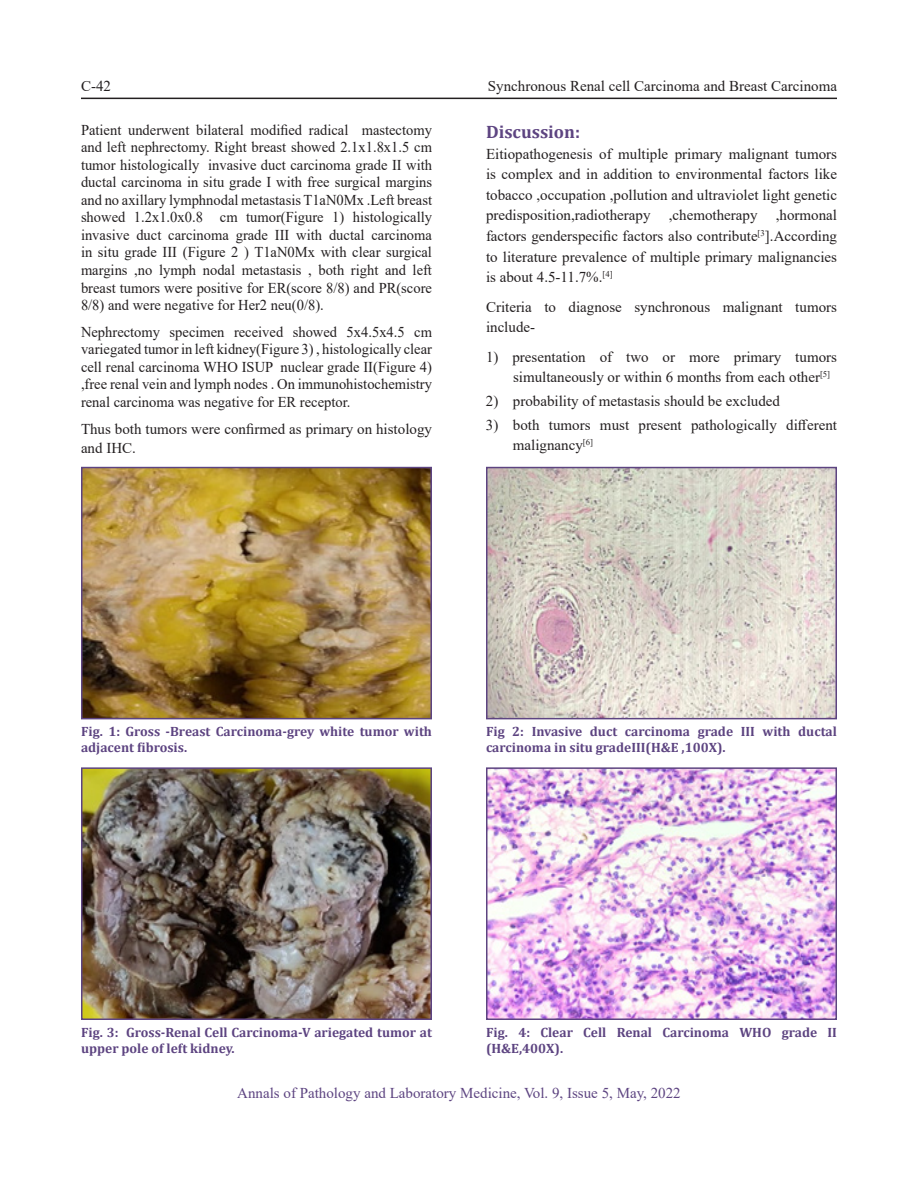
<style>
.page{position:relative;width:918px;height:1188px;background:#fff}
.page>*{position:absolute;margin:0;border:0;box-sizing:border-box;transform-origin:0 0}
.t1{font:700 18px "Cambria";color:#5d4481}
.t2{font:15px/17.5px "Times New Roman";color:#231f20}
.t3{font:15px "Times New Roman";color:#5d4481}
.t4{font:700 13.5px/16.2px "Cambria";color:#5d4481}
</style>
<div class="page">
<hr style="left:81px;top:98px;width:756px;height:1px;background:#231f20">
<img style="left:84px;top:470px;width:345px;height:246px">
<div style="left:81px;top:467px;width:351px;height:252px;border:2px solid #5d4481"></div>
<img style="left:84px;top:770px;width:345px;height:247px">
<div style="left:81px;top:767px;width:351px;height:253px;border:2px solid #5d4481"></div>
<img style="left:489px;top:470px;width:345px;height:246px">
<div style="left:486px;top:467px;width:351px;height:252px;border:2px solid #5d4481"></div>
<img style="left:489px;top:770px;width:345px;height:247px">
<div style="left:486px;top:767px;width:351px;height:253px;border:2px solid #5d4481"></div>
<p class="t2" style="left:81px;top:77px;width:31px">C-42</p>
<p class="t2" style="left:488px;top:77px;width:351px">Synchronous Renal cell Carcinoma and Breast Carcinoma</p>
<p class="t2" style="left:81px;top:120px;width:353px;text-align:justify">Patient underwent bilateral modified radical mastectomy and left nephrectomy. Right breast showed 2.1x1.8x1.5 cm tumor histologically invasive duct carcinoma grade II with ductal carcinoma in situ grade I with free surgical margins and no axillary lymphnodal metastasis T1aN0Mx .Left breast showed 1.2x1.0x0.8 cm tumor(Figure 1) histologically invasive duct carcinoma grade III with ductal carcinoma in situ grade III (Figure 2 ) T1aN0Mx with clear surgical margins ,no lymph nodal metastasis , both right and left breast tumors were positive for ER(score 8/8) and PR(score 8/8) and were negative for Her2 neu(0/8).</p>
<p class="t2" style="left:81px;top:322px;width:353px;text-align:justify">Nephrectomy specimen received showed 5x4.5x4.5 cm variegated tumor in left kidney(Figure 3) , histologically clear cell renal carcinoma WHO ISUP nuclear grade II(Figure 4) ,free renal vein and lymph nodes . On immunohistochemistry renal carcinoma was negative for ER receptor.</p>
<p class="t2" style="left:81px;top:420px;width:353px;line-height:18.6px">Thus both tumors were confirmed as primary on histology and IHC.</p>
<p class="t1" style="left:486px;top:119px;width:96px">Discussion:</p>
<p class="t2" style="left:486px;top:143px;width:353px;line-height:20.5px;text-align:justify">Eitiopathogenesis of multiple primary malignant tumors is complex and in addition to environmental factors like tobacco ,occupation ,pollution and ultraviolet light genetic predisposition,radiotherapy ,chemotherapy ,hormonal factors genderspecific factors also contribute<sup>[3</sup>].According to literature prevalence of multiple primary malignancies is about 4.5-11.7%.<sup>[4]</sup></p>
<p class="t2" style="left:486px;top:296px;width:353px;line-height:20.5px">Criteria to diagnose synchronous malignant tumors include-</p>
<p class="t2" style="left:513px;top:346px;width:326px;line-height:20.5px;text-indent:-27px">1) presentation of two or more primary tumors simultaneously or within 6 months from each other<sup>[5]</sup></p>
<p class="t2" style="left:486px;top:392px;width:296px">2) probability of metastasis should be excluded</p>
<p class="t2" style="left:513px;top:415px;width:326px;line-height:19.5px;text-indent:-27px">3) both tumors must present pathologically different malignancy<sup>[6]</sup></p>
<p class="t4" style="left:81px;top:723px;width:352px">Fig. 1: Gross -Breast Carcinoma-grey white tumor with adjacent fibrosis.</p>
<p class="t4" style="left:486px;top:723px;width:352px">Fig 2: Invasive duct carcinoma grade III with ductal carcinoma in situ gradeIII(H&amp;E ,100X).</p>
<p class="t4" style="left:81px;top:1024px;width:352px">Fig. 3: Gross-Renal Cell Carcinoma-V ariegated tumor at upper pole of left kidney.</p>
<p class="t4" style="left:486px;top:1024px;width:353px">Fig. 4: Clear Cell Renal Carcinoma WHO grade II (H&amp;E,400X).</p>
<p class="t3" style="left:237px;top:1082px;width:445px">Annals of Pathology and Laboratory Medicine, Vol. 9, Issue 5, May, 2022</p>
</div>
